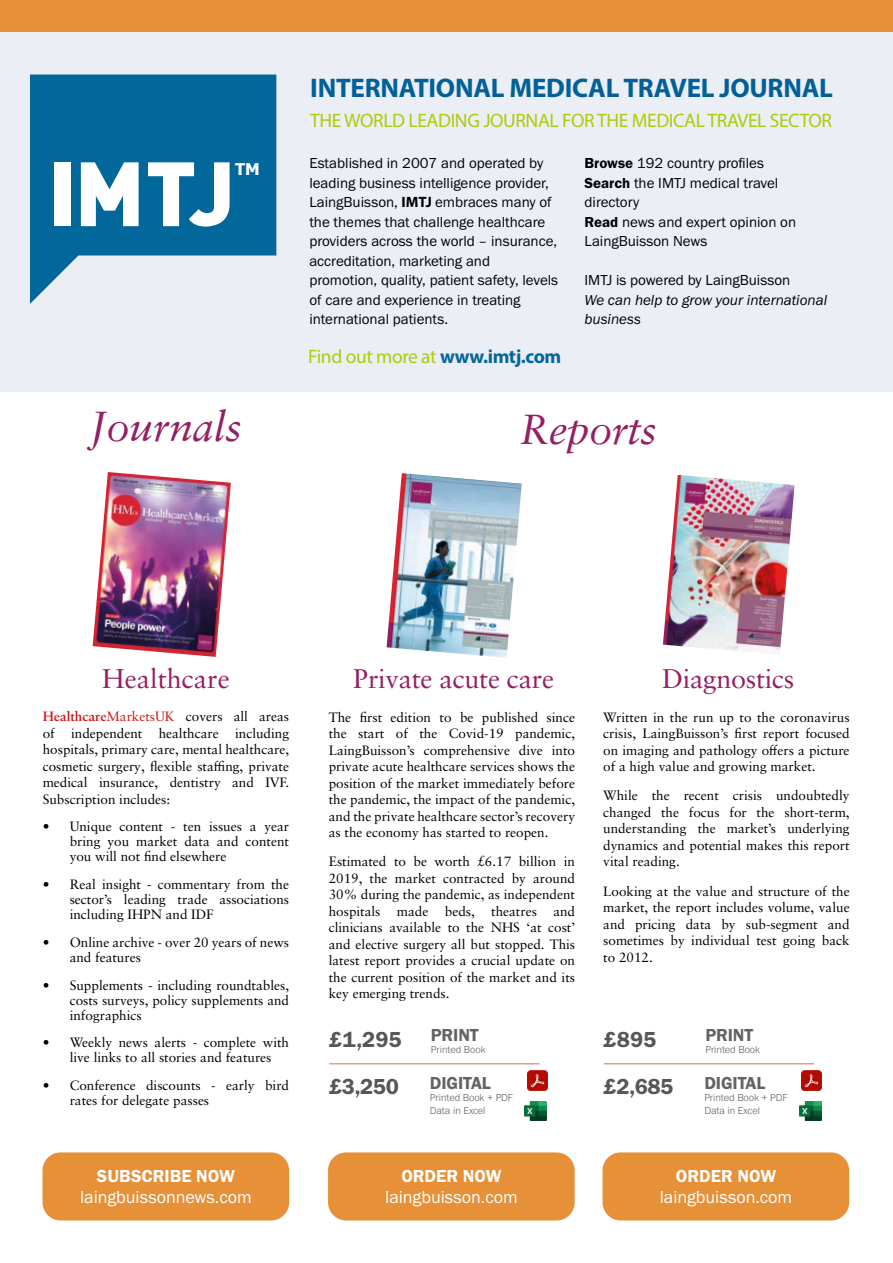
<style>
.page{position:relative;width:893px;height:1263px;background:#fff}
.page>*{position:absolute;margin:0;border:0;box-sizing:border-box;transform-origin:0 0}
.t1{font:italic 42px "Sabon LT Pro";color:#951f63}
.t2{font:italic 42px "Sabon LT Pro";letter-spacing:-.02em;color:#951f63}
.t3{font:27px "Sabon LT Pro";letter-spacing:-.01em;color:#951f63}
.t4{font:700 27px "Myriad Pro";letter-spacing:-.01em;color:#006097}
.t5{font:22.5px "Franklin Gothic URW Dem";letter-spacing:-.01em;color:#575756}
.t6{font:19.5px "Myriad Pro";letter-spacing:-.02em;color:#aeca0c}
.t7{font:18px "Franklin Gothic URW Boo";color:#fff}
.t8{font:18px "Franklin Gothic URW Dem";color:#fff}
.t9{font:18px "Franklin Gothic URW Dem";letter-spacing:-.005em;color:#646363}
.t10{font:700 16.35px "Tahoma";color:#fff}
.t11{font:15px/19.5px "Franklin Gothic URW Boo";color:#000}
.t12{font:15px/19.5px "Franklin Gothic URW Boo Ita";color:#000}
.t13{font:13.5px/16.5px "Sabon LT Pro";color:#000;text-align:justify}
.t14{font:300 10.5px/12.6px "Franklin Gothic URW";letter-spacing:-.005em;color:#646363}
.s1{font-family:"Myriad Pro";font-weight:700}
.s2{font-family:"Franklin Gothic URW Dem"}
.s3{font-weight:700;color:#02679a}
.s4{font-weight:700;color:#cd1719}
.s5{color:#cd1719}
</style>
<div class="page">
<div style="left:43px;top:1152px;width:246px;height:68px;background:#e69037;border-radius:18px"></div>
<img style="left:93px;top:472px;width:138px;height:185px">
<div style="left:328px;top:1152px;width:247px;height:68px;background:#e69037;border-radius:18px"></div>
<img style="left:387px;top:473px;width:135px;height:185px">
<img style="left:525px;top:1101px;width:22px;height:19px">
<hr style="left:329px;top:1063px;width:210px;height:1px;background:#db6c3f">
<img style="left:527px;top:1070px;width:20px;height:20px">
<div style="left:0;top:30px;width:893px;height:361px;background:#ebeef5"></div>
<div style="left:0;top:0;width:893px;height:31px;background:#e69037"></div>
<div style="left:603px;top:1152px;width:246px;height:68px;background:#e69037;border-radius:18px"></div>
<img style="left:663px;top:475px;width:132px;height:179px">
<img style="left:799px;top:1101px;width:22px;height:19px">
<hr style="left:604px;top:1063px;width:210px;height:1px;background:#db6c3f">
<img style="left:801px;top:1070px;width:21px;height:20px">
<svg style="left:30px;top:75px;width:246px;height:229px"></svg>
<svg style="left:81px;top:162px;width:58px;height:64px;background:#bcd6e4"></svg>
<div style="left:54px;top:162px;width:16px;height:64px;background:#fff"></div>
<svg style="left:148px;top:162px;width:82px;height:65px;background:#7fb2cc"></svg>
<p class="t10" style="left:235px;top:157px;width:26px">TM</p>
<h1 class="t1" style="left:90px;top:400px;width:153px">Journals</h1>
<h2 class="t4" style="left:310px;top:70px;width:524px">INTERNATIONAL MEDICAL TRAVEL JOURNAL</h2>
<h3 class="t6" style="left:310px;top:108px;width:523px">THE WORLD LEADING JOURNAL FOR THE MEDICAL TRAVEL SECTOR</h3>
<p class="t11" style="left:309px;top:153px;width:250px">Established in 2007 and operated by leading business intelligence provider, LaingBuisson, <span class="s1">IMTJ</span> embraces many of the themes that challenge healthcare providers across the world – insurance, accreditation, marketing and promotion, quality, patient safety, levels of care and experience in treating international patients.</p>
<p class="t11" style="left:584px;top:153px;width:213px"><span class="s2">Browse</span> 192 country profiles<br><span class="s2">Search</span> the IMTJ medical travel directory<br><span class="s2">Read</span> news and expert opinion on<br>LaingBuisson News</p>
<p class="t11" style="left:584px;top:270px;width:207px">IMTJ is powered by LaingBuisson</p>
<p class="t12" style="left:584px;top:290px;width:244px">We can help to grow your international business</p>
<h3 class="t6" style="left:308px;top:345px;width:255px">Find out more at <span class="s3">www.imtj.com</span></h3>
<h1 class="t2" style="left:519px;top:402px;width:139px">Reports</h1>
<h2 class="t3" style="left:102px;top:662px;width:129px">Healthcare</h2>
<h2 class="t3" style="left:353px;top:662px;width:202px">Private acute care</h2>
<h2 class="t3" style="left:662px;top:662px;width:134px">Diagnostics</h2>
<p class="t13" style="left:43px;top:708px;width:248px"><span class="s4">Healthcare</span><span class="s5">MarketsUK</span> covers all areas of independent healthcare including hospitals, primary care, mental healthcare, cosmetic surgery, flexible staffing, private medical insurance, dentistry and IVF.<br>Subscription includes:</p>
<p class="t13" style="left:70px;top:819px;width:221px;line-height:15px;text-indent:-27px">• Unique content - ten issues a year bring you market data and content you will not find elsewhere</p>
<p class="t13" style="left:70px;top:876px;width:221px;line-height:15px;text-indent:-27px">• Real insight - commentary from the sector’s leading trade associations including IHPN and IDF</p>
<p class="t13" style="left:70px;top:934px;width:221px;line-height:15px;text-indent:-27px">• Online archive - over 20 years of news and features</p>
<p class="t13" style="left:70px;top:977px;width:221px;line-height:15px;text-indent:-27px">• Supplements - including roundtables, costs surveys, policy supplements and infographics</p>
<p class="t13" style="left:70px;top:1035px;width:221px;line-height:15px;text-indent:-27px">• Weekly news alerts - complete with live links to all stories and features</p>
<p class="t13" style="left:70px;top:1078px;width:221px;line-height:15px;text-indent:-27px">• Conference discounts - early bird rates for delegate passes</p>
<p class="t13" style="left:329px;top:708px;width:248px">The first edition to be published since the start of the Covid-19 pandemic, LaingBuisson’s comprehensive dive into private acute healthcare services shows the position of the market immediately before the pandemic, the impact of the pandemic, and the private healthcare sector’s recovery as the economy has started to reopen.</p>
<p class="t13" style="left:329px;top:853px;width:248px">Estimated to be worth £6.17 billion in 2019, the market contracted by around 30% during the pandemic, as independent hospitals made beds, theatres and clinicians available to the NHS ‘at cost’ and elective surgery all but stopped. This latest report provides a crucial update on the current position of the market and its key emerging trends.</p>
<p class="t13" style="left:603px;top:708px;width:248px">Written in the run up to the coronavirus crisis, LaingBuisson’s first report focused on imaging and pathology offers a picture of a high value and growing market.</p>
<p class="t13" style="left:603px;top:787px;width:248px">While the recent crisis undoubtedly changed the focus for the short-term, understanding the market’s underlying dynamics and potential makes this report vital reading.</p>
<p class="t13" style="left:603px;top:882px;width:248px">Looking at the value and structure of the market, the report includes volume, value and pricing data by sub-segment and sometimes by individual test going back to 2012.</p>
<h3 class="t5" style="left:329px;top:1025px;width:74px">£1,295</h3>
<h3 class="t9" style="left:431px;top:1024px;width:49px">PRINT</h3>
<p class="t14" style="left:431px;top:1043px;width:56px">Printed Book</p>
<h3 class="t5" style="left:604px;top:1025px;width:54px">£895</h3>
<h3 class="t9" style="left:705px;top:1024px;width:49px">PRINT</h3>
<p class="t14" style="left:705px;top:1043px;width:56px">Printed Book</p>
<h3 class="t5" style="left:329px;top:1072px;width:71px">£3,250</h3>
<h3 class="t9" style="left:430px;top:1072px;width:63px">DIGITAL</h3>
<p class="t14" style="left:430px;top:1091px;width:85px">Printed Book + PDF<br>Data in Excel</p>
<h3 class="t5" style="left:604px;top:1072px;width:71px">£2,685</h3>
<h3 class="t9" style="left:704px;top:1072px;width:63px">DIGITAL</h3>
<p class="t14" style="left:704px;top:1091px;width:85px">Printed Book + PDF<br>Data in Excel</p>
<h3 class="t8" style="left:97px;top:1164px;width:139px">SUBSCRIBE NOW</h3>
<h3 class="t7" style="left:80px;top:1186px;width:173px">laingbuissonnews.com</h3>
<h3 class="t8" style="left:401px;top:1164px;width:102px">ORDER NOW</h3>
<h3 class="t7" style="left:385px;top:1186px;width:134px">laingbuisson.com</h3>
<h3 class="t8" style="left:676px;top:1164px;width:102px">ORDER NOW</h3>
<h3 class="t7" style="left:660px;top:1186px;width:134px">laingbuisson.com</h3>
</div>
